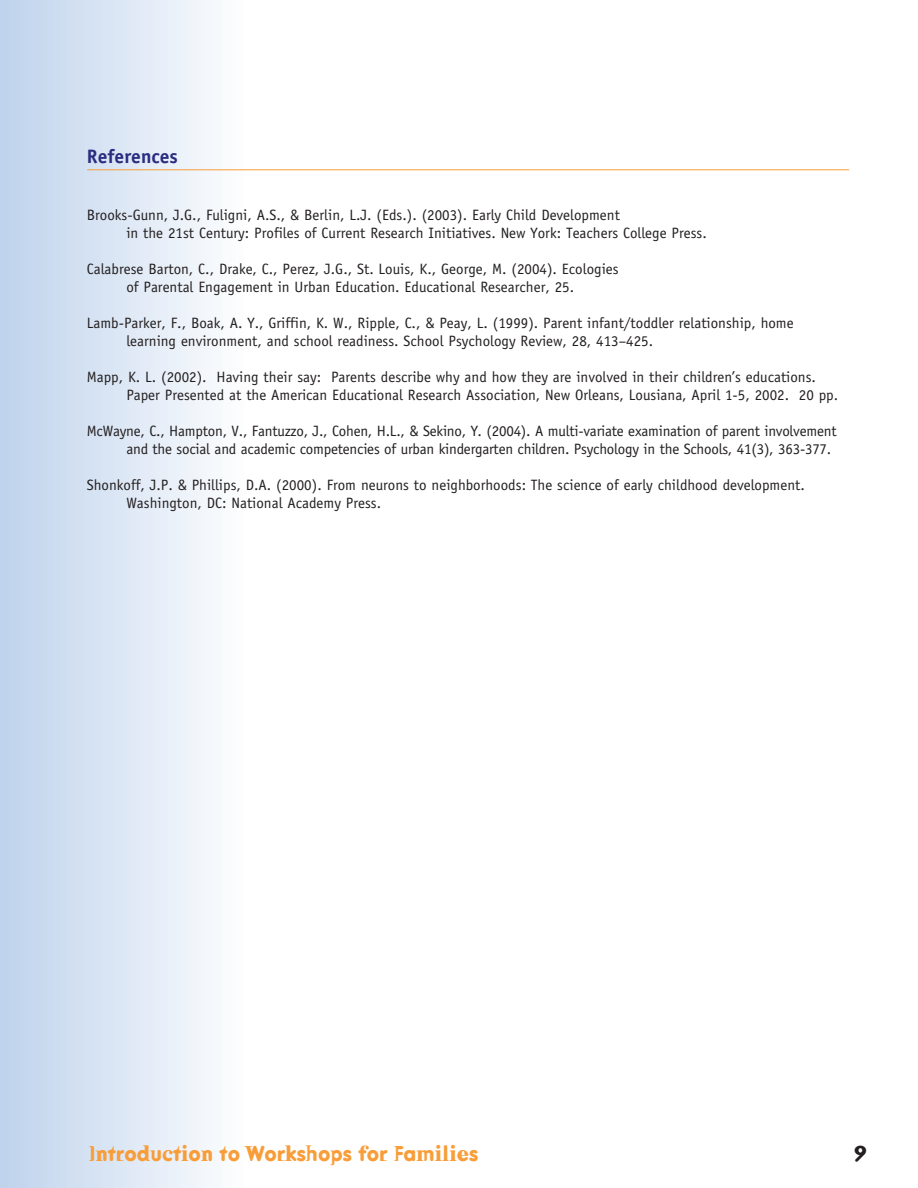
<style>
.page{position:relative;width:918px;height:1188px;background:#fff}
.page>*{position:absolute;margin:0;border:0;box-sizing:border-box;transform-origin:0 0}
.t1{font:700 21px "Dead History";color:#f89d38}
.t2{font:700 21px "Dead History";color:#231f20}
.t3{font:700 19.5px "Officina Sans";color:#2a2d80}
.t4{font:15px/18px "Officina Sans";color:#231f20}
</style>
<div class="page">
<div style="left:0;top:0;width:245px;height:1188px;background:linear-gradient(to right,#bed2ec,#fdfefe)"></div>
<hr style="left:87px;top:169px;width:762px;height:1px;background:#f89d38">
<p class="t3" style="left:87px;top:144px;width:93px">References</p>
<p class="t4" style="left:87px;top:206px;width:535px">Brooks-Gunn, J.G., Fuligni, A.S., &amp; Berlin, L.J. (Eds.). (2003). Early Child Development</p>
<p class="t4" style="left:126px;top:224px;width:582px">in the 21st Century: Profiles of Current Research Initiatives. New York: Teachers College Press.</p>
<p class="t4" style="left:87px;top:260px;width:533px">Calabrese Barton, C., Drake, C., Perez, J.G., St. Louis, K., George, M. (2004). Ecologies</p>
<p class="t4" style="left:126px;top:278px;width:449px">of Parental Engagement in Urban Education. Educational Researcher, 25.</p>
<p class="t4" style="left:126px;top:314px;width:669px;text-indent:-40px">Lamb-Parker, F., Boak, A. Y., Griffin, K. W., Ripple, C., &amp; Peay, L. (1999). Parent infant/toddler relationship, home learning environment, and school readiness. School Psychology Review, 28, 413–425.</p>
<p class="t4" style="left:126px;top:368px;width:713px;text-indent:-40px">Mapp, K. L. (2002). Having their say: Parents describe why and how they are involved in their children’s educations.<br>Paper Presented at the American Educational Research Association, New Orleans, Lousiana, April 1-5, 2002. 20 pp.</p>
<p class="t4" style="left:126px;top:422px;width:712px;text-indent:-40px">McWayne, C., Hampton, V., Fantuzzo, J., Cohen, H.L., &amp; Sekino, Y. (2004). A multi-variate examination of parent involvement and the social and academic competencies of urban kindergarten children. Psychology in the Schools, 41(3), 363-377.</p>
<p class="t4" style="left:126px;top:476px;width:680px;text-indent:-40px">Shonkoff, J.P. &amp; Phillips, D.A. (2000). From neurons to neighborhoods: The science of early childhood development.<br>Washington, DC: National Academy Press.</p>
<h1 class="t1" style="left:89px;top:1139px;width:391px">Introduction to Workshops for Families</h1>
<h1 class="t2" style="left:854px;top:1139px;width:14px">9</h1>
</div>
